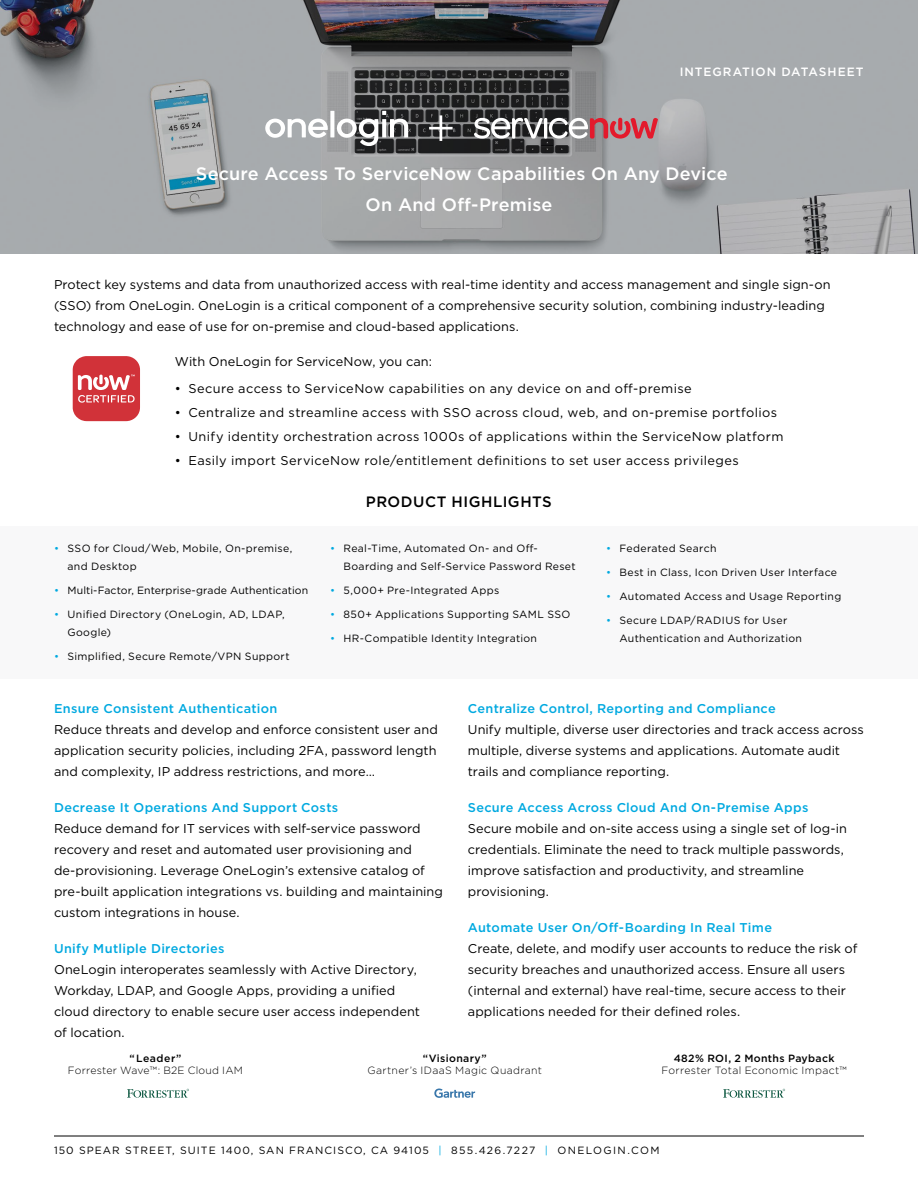
<style>
.page{position:relative;width:918px;height:1188px;background:#fff}
.page>*{position:absolute;margin:0;border:0;box-sizing:border-box;transform-origin:0 0}
.t1{font:500 18px/31.5px "Gotham";letter-spacing:.005em;color:#fff;text-align:center}
.t2{font:500 15px "Gotham";letter-spacing:.03em;color:#000}
.t3{font:12.75px/21px "Gotham";letter-spacing:.005em;color:#000}
.t4{font:12.75px "Gotham";letter-spacing:.035em;color:#000}
.t5{font:500 12.75px "Gotham";letter-spacing:.025em;color:#00a9e0}
.t6{font:12.75px "Gotham";letter-spacing:.03em;color:#000}
.t7{font:500 12px "Gotham";letter-spacing:.08em;color:#fff}
.t8{font:10.5px/18px "Gotham";letter-spacing:.03em;color:#000}
.t9{font:300 10.5px "Gotham";letter-spacing:.03em;color:#000}
.t10{font:10.5px "Gotham";letter-spacing:.1em;color:#000}
.t11{font:10.5px "Gotham";letter-spacing:.005em;color:#000}
.t12{font:500 10.5px "Gotham";letter-spacing:.035em;color:#000}
.s1{color:#00a9e0}
</style>
<div class="page">
<svg style="left:0;top:0;width:918px;height:254px;background:#94979a"></svg>
<hr style="left:54px;top:1136px;width:810px;height:1px;background:#000">
<svg style="left:265px;top:111px;width:143px;height:35px"></svg>
<svg style="left:429px;top:115px;width:24px;height:26px"></svg>
<svg style="left:474px;top:118px;width:69px;height:21px"></svg>
<hr style="left:544px;top:118px;width:3px;height:21px;background:#fff;border-radius:2px">
<svg style="left:549px;top:118px;width:109px;height:21px;background:#b3787e"></svg>
<svg style="left:618px;top:118px;width:4px;height:13px"></svg>
<svg style="left:73px;top:356px;width:67px;height:65px;background:#d8545a"></svg>
<svg style="left:434px;top:1089px;width:41px;height:9px"></svg>
<svg style="left:127px;top:1089px;width:62px;height:9px"></svg>
<svg style="left:723px;top:1089px;width:62px;height:9px"></svg>
<div style="left:0;top:526px;width:918px;height:153px;background:#f8f8f9"></div>
<p class="t7" style="left:680px;top:64px;width:186px">INTEGRATION DATASHEET</p>
<h1 class="t1" style="left:196px;top:157px;width:533px">Secure Access To ServiceNow Capabilities On Any Device<br>On And Off-Premise</h1>
<p class="t3" style="left:54px;top:274px;width:778px">Protect key systems and data from unauthorized access with real-time identity and access management and single sign-on (SSO) from OneLogin. OneLogin is a critical component of a comprehensive security solution, combining industry-leading technology and ease of use for on-premise and cloud-based applications.</p>
<p class="t3" style="left:175px;top:351px;width:259px">With OneLogin for ServiceNow, you can:</p>
<p class="t4" style="left:175px;top:381px;width:518px">• Secure access to ServiceNow capabilities on any device on and off-premise</p>
<p class="t4" style="left:175px;top:405px;width:604px">• Centralize and streamline access with SSO across cloud, web, and on-premise portfolios</p>
<p class="t6" style="left:175px;top:429px;width:610px">• Unify identity orchestration across 1000s of applications within the ServiceNow platform</p>
<p class="t4" style="left:175px;top:453px;width:565px">• Easily import ServiceNow role/entitlement definitions to set user access privileges</p>
<p class="t8" style="left:68px;top:539px;width:226px;text-indent:-14px"><span class="s1">•</span> SSO for Cloud/Web, Mobile, On-premise, and Desktop</p>
<p class="t11" style="left:54px;top:584px;width:256px"><span class="s1">•</span> Multi-Factor, Enterprise-grade Authentication</p>
<p class="t8" style="left:68px;top:605px;width:219px;text-indent:-14px"><span class="s1">•</span> Unified Directory (OneLogin, AD, LDAP,<br>Google)</p>
<p class="t8" style="left:54px;top:647px;width:237px"><span class="s1">•</span> Simplified, Secure Remote/VPN Support</p>
<p class="t2" style="left:366px;top:491px;width:187px">PRODUCT HIGHLIGHTS</p>
<p class="t8" style="left:344px;top:539px;width:234px;text-indent:-14px"><span class="s1">•</span> Real-Time, Automated On- and Off-<br>Boarding and Self-Service Password Reset</p>
<p class="t8" style="left:330px;top:581px;width:171px"><span class="s1">•</span> 5,000+ Pre-Integrated Apps</p>
<p class="t8" style="left:330px;top:605px;width:242px"><span class="s1">•</span> 850+ Applications Supporting SAML SSO</p>
<p class="t8" style="left:330px;top:629px;width:209px"><span class="s1">•</span> HR-Compatible Identity Integration</p>
<p class="t8" style="left:606px;top:539px;width:112px"><span class="s1">•</span> Federated Search</p>
<p class="t8" style="left:606px;top:563px;width:233px"><span class="s1">•</span> Best in Class, Icon Driven User Interface</p>
<p class="t8" style="left:606px;top:587px;width:237px"><span class="s1">•</span> Automated Access and Usage Reporting</p>
<p class="t8" style="left:620px;top:611px;width:184px;text-indent:-14px"><span class="s1">•</span> Secure LDAP/RADIUS for User<br>Authentication and Authorization</p>
<p class="t5" style="left:468px;top:700px;width:309px">Centralize Control, Reporting and Compliance</p>
<p class="t3" style="left:468px;top:718px;width:397px">Unify multiple, diverse user directories and track access across multiple, diverse systems and applications. Automate audit trails and compliance reporting.</p>
<p class="t5" style="left:468px;top:799px;width:342px">Secure Access Across Cloud And On-Premise Apps</p>
<p class="t3" style="left:468px;top:817px;width:381px">Secure mobile and on-site access using a single set of log-in credentials. Eliminate the need to track multiple passwords, improve satisfaction and productivity, and streamline provisioning.</p>
<p class="t5" style="left:468px;top:919px;width:306px">Automate User On/Off-Boarding In Real Time</p>
<p class="t3" style="left:468px;top:937px;width:391px">Create, delete, and modify user accounts to reduce the risk of security breaches and unauthorized access. Ensure all users (internal and external) have real-time, secure access to their applications needed for their defined roles.</p>
<p class="t12" style="left:423px;top:1051px;width:65px">“Visionary”</p>
<p class="t9" style="left:367px;top:1064px;width:176px">Gartner’s IDaaS Magic Quadrant</p>
<p class="t5" style="left:54px;top:700px;width:225px">Ensure Consistent Authentication</p>
<p class="t3" style="left:54px;top:718px;width:385px;text-align:justify">Reduce threats and develop and enforce consistent user and application security policies, including 2FA, password length and complexity, IP address restrictions, and more…</p>
<p class="t5" style="left:54px;top:799px;width:286px">Decrease It Operations And Support Costs</p>
<p class="t3" style="left:54px;top:817px;width:391px">Reduce demand for IT services with self-service password recovery and reset and automated user provisioning and de-provisioning. Leverage OneLogin’s extensive catalog of pre-built application integrations vs. building and maintaining custom integrations in house.</p>
<p class="t5" style="left:54px;top:940px;width:172px">Unify Mutliple Directories</p>
<p class="t3" style="left:54px;top:958px;width:367px">OneLogin interoperates seamlessly with Active Directory, Workday, LDAP, and Google Apps, providing a unified cloud directory to enable secure user access independent of location.</p>
<p class="t12" style="left:129px;top:1051px;width:54px">“Leader”</p>
<p class="t9" style="left:68px;top:1064px;width:177px">Forrester Wave™: B2E Cloud IAM</p>
<p class="t12" style="left:674px;top:1051px;width:162px">482% ROI, 2 Months Payback</p>
<p class="t9" style="left:661px;top:1064px;width:187px">Forrester Total Economic Impact™</p>
<p class="t10" style="left:54px;top:1144px;width:607px">150 SPEAR STREET, SUITE 1400, SAN FRANCISCO, CA 94105 <span class="s1">|</span> 855.426.7227 <span class="s1">|</span> ONELOGIN.COM</p>
</div>
